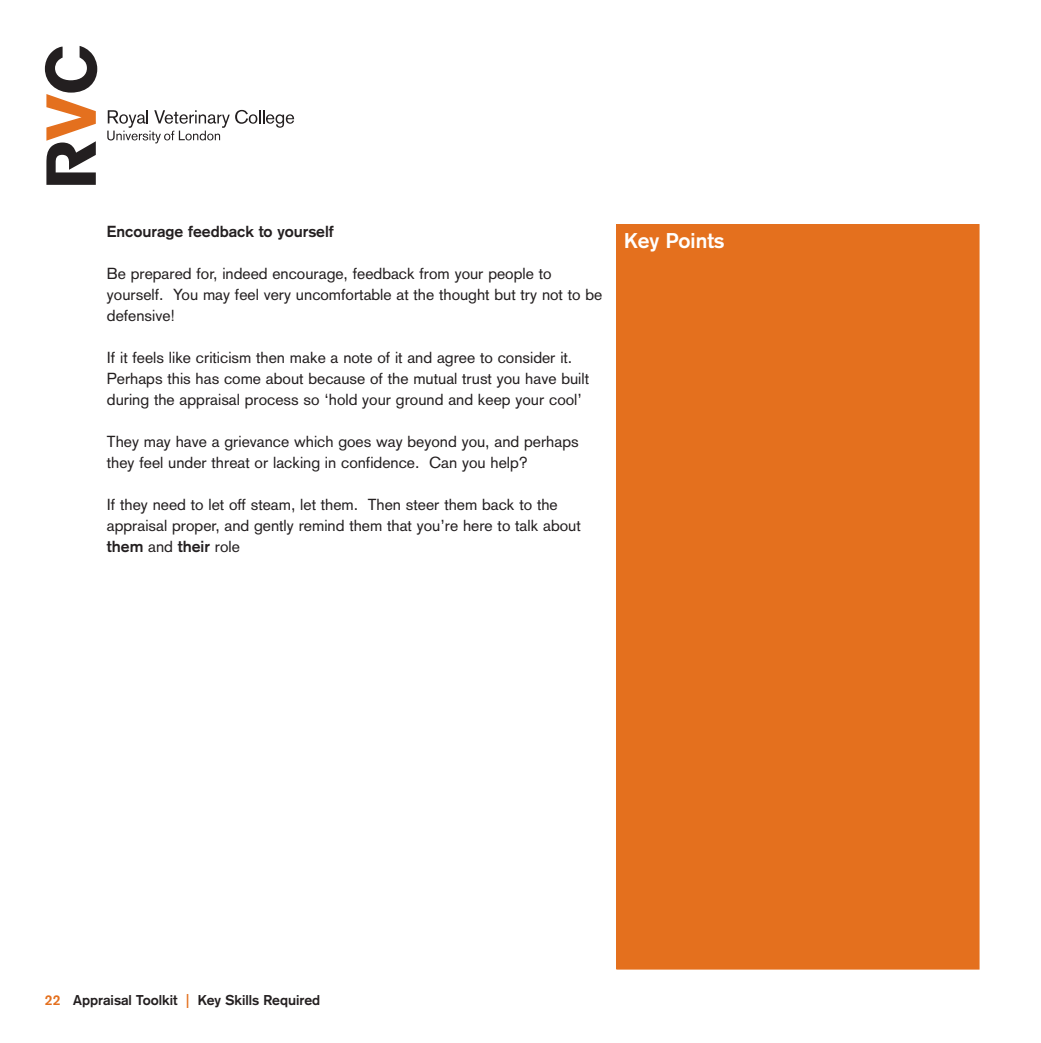
<style>
.page{position:relative;width:1041px;height:1043px;background:#fff}
.page>*{position:absolute;margin:0;border:0;box-sizing:border-box;transform-origin:0 0}
.t1{font:700 21px "Akzidenz Grotesk";color:#fff}
.t2{font:15.75px/21px "Akzidenz Grotesk";color:#231f20}
.t3{font:700 15.75px "Akzidenz Grotesk";color:#231f20}
.t4{font:700 14px "Akzidenz Grotesk";color:#231f20}
.s1{font-weight:700}
.s2{color:#e4701e}
</style>
<div class="page">
<svg style="left:45px;top:46px;width:52px;height:139px"></svg>
<svg style="left:107px;top:110px;width:187px;height:33px"></svg>
<div style="left:617px;top:224px;width:362px;height:745px;background:#e4701e"></div>
<p class="t3" style="left:107px;top:225px;width:228px">Encourage feedback to yourself</p>
<p class="t2" style="left:107px;top:264px;width:497px">Be prepared for, indeed encourage, feedback from your people to yourself. You may feel very uncomfortable at the thought but try not to be defensive!</p>
<p class="t2" style="left:107px;top:348px;width:483px">If it feels like criticism then make a note of it and agree to consider it.<br>Perhaps this has come about because of the mutual trust you have built during the appraisal process so ‘hold your ground and keep your cool’</p>
<p class="t2" style="left:107px;top:432px;width:473px">They may have a grievance which goes way beyond you, and perhaps they feel under threat or lacking in confidence. Can you help?</p>
<p class="t2" style="left:107px;top:495px;width:475px">If they need to let off steam, let them. Then steer them back to the appraisal proper, and gently remind them that you’re here to talk about <span class="s1">them</span> and <span class="s1">their</span> role</p>
<h1 class="t1" style="left:624px;top:233px;width:102px">Key Points</h1>
<p class="t4" style="left:45px;top:994px;width:277px"><span class="s2">22</span> Appraisal Toolkit <span class="s2">|</span> Key Skills Required</p>
</div>
